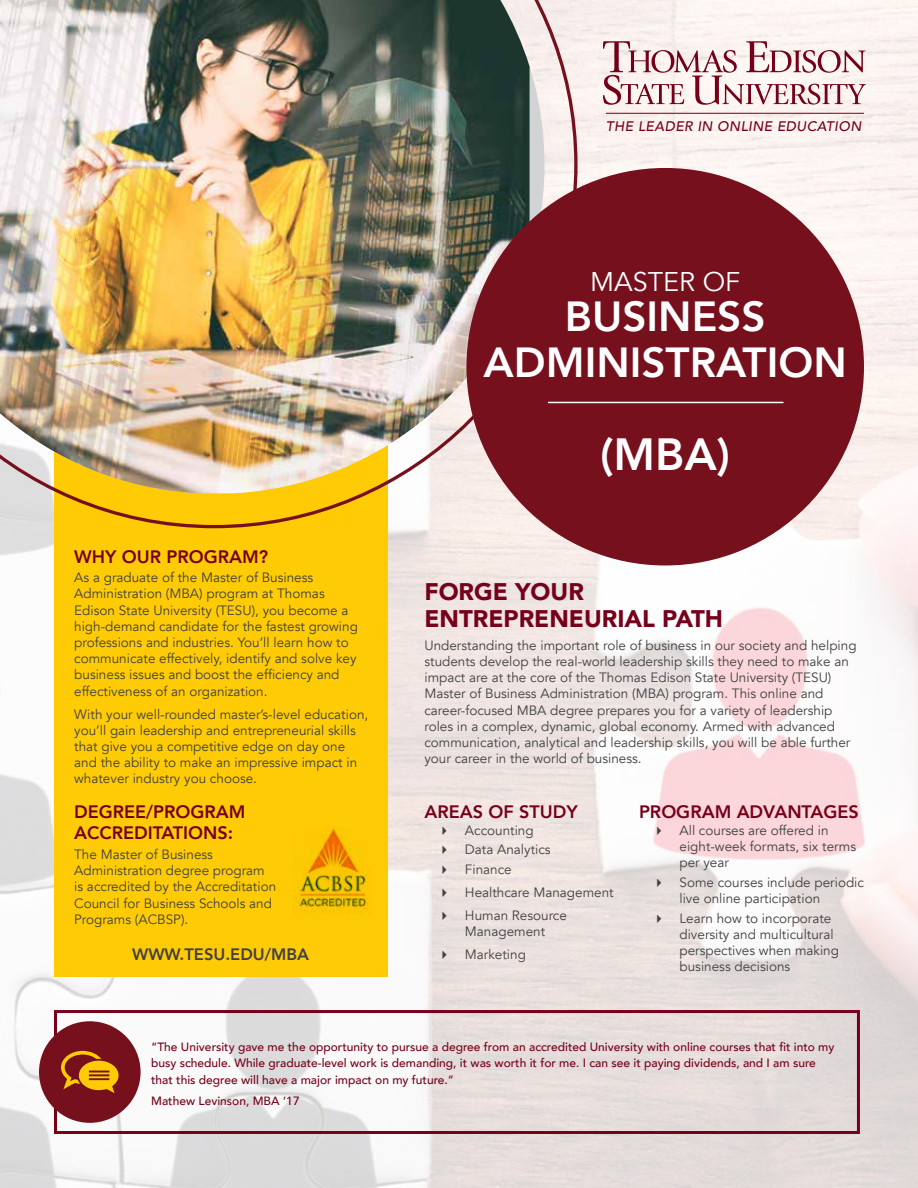
<style>
.page{position:relative;width:918px;height:1188px;background:#fff}
.page>*{position:absolute;margin:0;border:0;box-sizing:border-box;transform-origin:0 0}
.t1{font:800 45px "Avenir";color:#fff}
.t2{font:800 42px/46.5px "Avenir";color:#fff;text-align:center}
.t3{font:27px "Avenir";color:#fff}
.t4{font:900 24px/27px "Avenir";color:#76001a}
.t5{font:800 18px/21.6px "Avenir";color:#76001a}
.t6{font:800 16.5px "Avenir";color:#414042}
.t7{font:italic 500 13.8px "Avenir";letter-spacing:.03em;color:#76001a}
.t8{font:13.5px/16.2px "Avenir";color:#414042}
.t9{font:500 12px/16.5px "Avenir";color:#76001a}
</style>
<div class="page">
<img style="left:0;top:0;width:918px;height:1188px">
<div style="left:54px;top:1010px;width:806px;height:124px;border:3px solid #76001a"></div>
<div style="left:54px;top:421px;width:334px;height:556px;background:#ffcb05"></div>
<svg style="left:0;top:0;width:578px;height:528px"></svg>
<img style="left:0;top:0;width:530px;height:493px">
<div style="left:466px;top:168px;width:398px;height:398px;background:#77101d;border-radius:50%"></div>
<div style="left:39px;top:1021px;width:102px;height:102px;background:#77101d;border-radius:50%"></div>
<svg style="left:61px;top:1051px;width:58px;height:42px"></svg>
<svg style="left:603px;top:41px;width:263px;height:64px"></svg>
<hr style="left:606px;top:113px;width:258px;height:1px;background:#76001a">
<hr style="left:548px;top:402px;width:235px;height:1px;background:#fff">
<img style="left:294px;top:827px;width:74px;height:86px">
<p class="t7" style="left:606px;top:118px;width:257px">THE LEADER IN ONLINE EDUCATION</p>
<h3 class="t3" style="left:590px;top:265px;width:152px">MASTER OF</h3>
<h2 class="t2" style="left:484px;top:293px;width:365px">BUSINESS<br>ADMINISTRATION</h2>
<h3 class="t5" style="left:74px;top:546px;width:196px">WHY OUR PROGRAM?</h3>
<p class="t8" style="left:74px;top:570px;width:285px">As a graduate of the Master of Business Administration (MBA) program at Thomas Edison State University (TESU), you become a high-demand candidate for the fastest growing professions and industries. You’ll learn how to communicate effectively, identify and solve key business issues and boost the efficiency and effectiveness of an organization.</p>
<p class="t8" style="left:74px;top:706px;width:296px">With your well-rounded master’s-level education, you’ll gain leadership and entrepreneurial skills that give you a competitive edge on day one and the ability to make an impressive impact in whatever industry you choose.</p>
<h1 class="t1" style="left:600px;top:419px;width:131px">(MBA)</h1>
<h3 class="t4" style="left:424px;top:577px;width:300px">FORGE YOUR<br>ENTREPRENEURIAL PATH</h3>
<p class="t8" style="left:424px;top:637px;width:434px">Understanding the important role of business in our society and helping students develop the real-world leadership skills they need to make an impact are at the core of the Thomas Edison State University (TESU)<br>Master of Business Administration (MBA) program. This online and career-focused MBA degree prepares you for a variety of leadership roles in a complex, dynamic, global economy. Armed with advanced communication, analytical and leadership skills, you will be able further your career in the world of business.</p>
<h3 class="t5" style="left:74px;top:801px;width:173px">DEGREE/PROGRAM<br>ACCREDITATIONS:</h3>
<p class="t8" style="left:74px;top:847px;width:203px">The Master of Business<br>Administration degree program is accredited by the Accreditation<br>Council for Business Schools and<br>Programs (ACBSP).</p>
<h3 class="t5" style="left:424px;top:801px;width:155px">AREAS OF STUDY</h3>
<p class="t8" style="left:438px;top:822px;width:97px">✔ Accounting</p>
<p class="t8" style="left:438px;top:842px;width:114px">✔ Data Analytics</p>
<p class="t8" style="left:438px;top:861px;width:75px">✔ Finance</p>
<p class="t8" style="left:438px;top:884px;width:177px">✔ Healthcare Management</p>
<p class="t8" style="left:438px;top:907px;width:131px;text-align:center">✔ Human Resource<br>Management</p>
<p class="t6" style="left:132px;top:941px;width:178px">WWW.TESU.EDU/MBA</p>
<p class="t8" style="left:438px;top:947px;width:89px">✔ Marketing</p>
<h3 class="t5" style="left:639px;top:801px;width:221px">PROGRAM ADVANTAGES</h3>
<p class="t8" style="left:680px;top:822px;width:178px;text-indent:-27px">✔ All courses are offered in eight-week formats, six terms per year</p>
<p class="t8" style="left:680px;top:874px;width:186px;text-indent:-27px">✔ Some courses include periodic live online participation</p>
<p class="t8" style="left:680px;top:910px;width:161px;text-indent:-27px">✔ Learn how to incorporate diversity and multicultural perspectives when making business decisions</p>
<p class="t9" style="left:151px;top:1038px;width:685px">“The University gave me the opportunity to pursue a degree from an accredited University with online courses that fit into my busy schedule. While graduate-level work is demanding, it was worth it for me. I can see it paying dividends, and I am sure that this degree will have a major impact on my future.”</p>
<p class="t9" style="left:151px;top:1092px;width:150px">Mathew Levinson, MBA ‘17</p>
</div>
